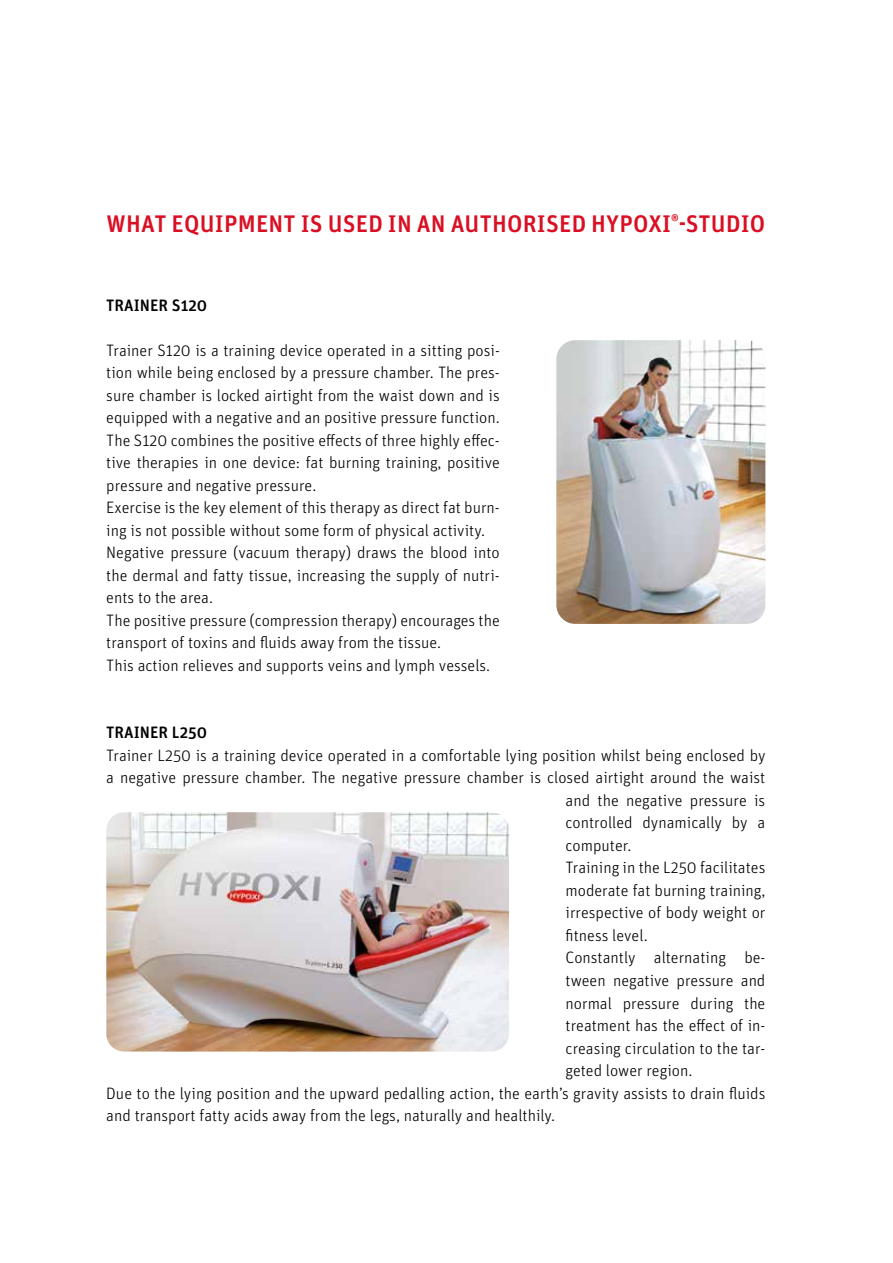
<style>
.page{position:relative;width:893px;height:1263px;background:#fff}
.page>*{position:absolute;margin:0;border:0;box-sizing:border-box;transform-origin:0 0}
.t1{font:500 24px "Unit Pro";letter-spacing:.01em;color:#da0f23}
.t2{font:300 16.5px/22.5px "Unit Pro";color:#000}
.t3{font:500 16.5px "Unit Pro";color:#000}
</style>
<div class="page">
<img style="left:556px;top:340px;width:209px;height:284px">
<img style="left:106px;top:812px;width:403px;height:239px">
<h1 class="t1" style="left:107px;top:206px;width:660px">WHAT EQUIPMENT IS USED IN AN AUTHORISED HYPOXI<sup>®</sup>-STUDIO</h1>
<p class="t3" style="left:106px;top:293px;width:102px">TRAINER S120</p>
<p class="t2" style="left:106px;top:338px;width:395px">Trainer S120 is a training device operated in a sitting posi&shy;tion while being enclosed by a pressure chamber. The pres&shy;sure chamber is locked airtight from the waist down and is equipped with a negative and an positive pressure function.<br>The S120 combines the positive effects of three highly effec&shy;tive therapies in one device: fat burning training, positive pressure and negative pressure.<br>Exercise is the key element of this therapy as direct fat burn&shy;ing is not possible without some form of physical activity.<br>Negative pressure (vacuum therapy) draws the blood into the dermal and fatty tissue, increasing the supply of nutri&shy;ents to the area.<br>The positive pressure (compression therapy) encourages the transport of toxins and fluids away from the tissue.<br>This action relieves and supports veins and lymph vessels.</p>
<p class="t3" style="left:106px;top:721px;width:102px">TRAINER L250</p>
<p class="t2" style="left:106px;top:743px;width:661px">Trainer L250 is a training device operated in a comfortable lying position whilst being enclosed by</p>
<p class="t2" style="left:106px;top:766px;width:661px">a negative pressure chamber. The negative pressure chamber is closed airtight around the waist</p>
<p class="t2" style="left:566px;top:788px;width:201px">and the negative pressure is</p>
<p class="t2" style="left:566px;top:811px;width:201px">controlled dynamically by a</p>
<p class="t2" style="left:566px;top:833px;width:67px">computer.</p>
<p class="t2" style="left:566px;top:856px;width:201px">Training in the L250 facilitates</p>
<p class="t2" style="left:566px;top:878px;width:201px">moderate fat burning training,</p>
<p class="t2" style="left:566px;top:901px;width:201px">irrespective of body weight or</p>
<p class="t2" style="left:566px;top:923px;width:84px">fitness level.</p>
<p class="t2" style="left:566px;top:946px;width:201px">Constantly alternating be-</p>
<p class="t2" style="left:566px;top:969px;width:201px">tween negative pressure and</p>
<p class="t2" style="left:566px;top:991px;width:201px">normal pressure during the</p>
<p class="t2" style="left:566px;top:1014px;width:201px">treatment has the effect of in-</p>
<p class="t2" style="left:566px;top:1036px;width:201px">creasing circulation to the tar-</p>
<p class="t2" style="left:566px;top:1059px;width:128px">geted lower region.</p>
<p class="t2" style="left:106px;top:1081px;width:661px">Due to the lying position and the upward pedalling action, the earth’s gravity assists to drain fluids</p>
<p class="t2" style="left:106px;top:1104px;width:450px">and transport fatty acids away from the legs, naturally and healthily.</p>
</div>
